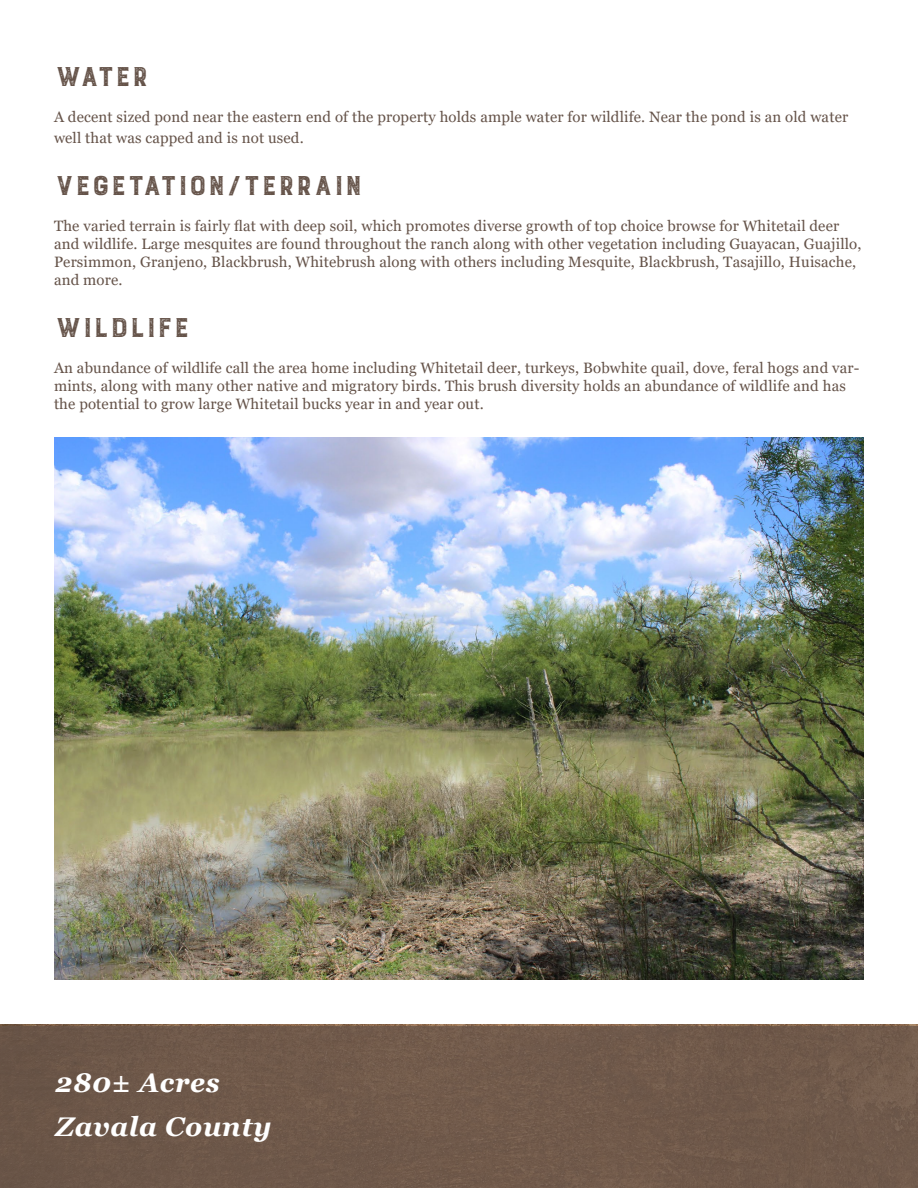
<style>
.page{position:relative;width:918px;height:1188px;background:#fff}
.page>*{position:absolute;margin:0;border:0;box-sizing:border-box;transform-origin:0 0}
.t1{font:300 36px "Burford Rustic";color:#655349}
.t2{font:italic 700 27px/43.5px "Georgia";letter-spacing:.025em;color:#fff}
.t3{font:15px/18px "Georgia";letter-spacing:.01em;color:#655349}
</style>
<div class="page">
<div style="left:0;top:1027px;width:918px;height:161px;background:#6f594a"></div>
<img style="left:54px;top:437px;width:810px;height:542px">
<p class="t1" style="left:54px;top:57px;width:97px">water</p>
<p class="t3" style="left:54px;top:106px;width:796px;line-height:21.6px">A decent sized pond near the eastern end of the property holds ample water for wildlife. Near the pond is an old water well that was capped and is not used.</p>
<p class="t1" style="left:54px;top:167px;width:310px">vegetation/terrain</p>
<p class="t3" style="left:54px;top:217px;width:809px">The varied terrain is fairly flat with deep soil, which promotes diverse growth of top choice browse for Whitetail deer and wildlife. Large mesquites are found throughout the ranch along with other vegetation including Guayacan, Guajillo, Persimmon, Granjeno, Blackbrush, Whitebrush along with others including Mesquite, Blackbrush, Tasajillo, Huisache, and more.</p>
<p class="t1" style="left:54px;top:309px;width:137px">wildlife</p>
<p class="t3" style="left:54px;top:359px;width:807px">An abundance of wildlife call the area home including Whitetail deer, turkeys, Bobwhite quail, dove, feral hogs and var&shy;mints, along with many other native and migratory birds. This brush diversity holds an abundance of wildlife and has the potential to grow large Whitetail bucks year in and year out.</p>
<h2 class="t2" style="left:56px;top:1061px;width:218px">280± Acres<br>Zavala County</h2>
</div>
